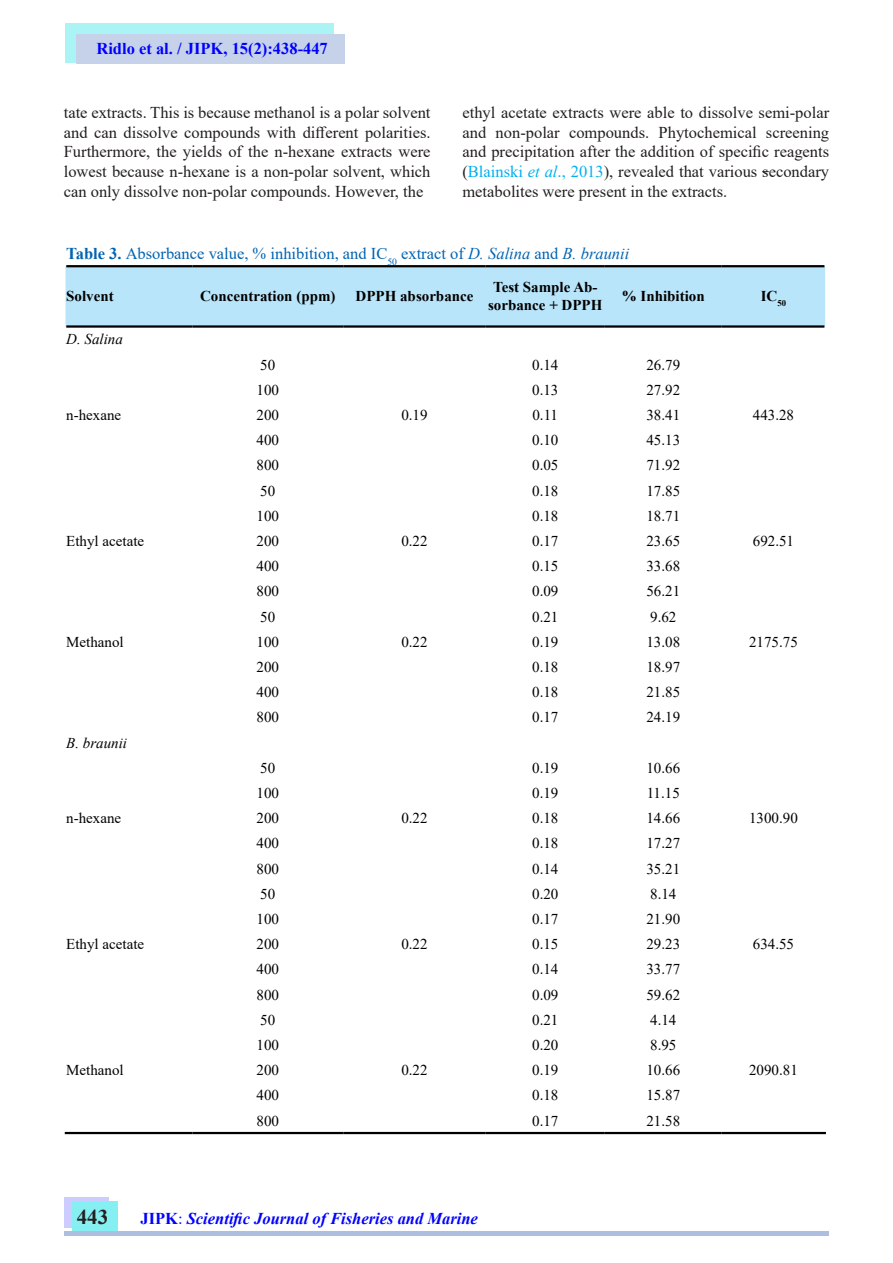
<style>
.page{position:relative;width:893px;height:1263px;background:#fff}
.page>*{position:absolute;margin:0;border:0;box-sizing:border-box;transform-origin:0 0}
.t1{font:700 21px "Times New Roman";color:#231f20}
.t2{font:16.5px/19.8px "Times New Roman";color:#231f20;text-align:justify}
.t3{font:16.5px "Times New Roman";color:#0164b2}
.t4{font:italic 700 16.5px "Times New Roman";color:#00f}
.t5{font:700 16.5px "Times New Roman";color:#00f}
.t6{font:15px "Times New Roman";color:#000}
.t7{font:700 15px/18px "Times New Roman";color:#000;text-align:center}
.t8{font:italic 15px "Times New Roman";color:#000}
.s1{color:#00b0f0}
.s2{font-style:italic;color:#00b0f0}
.s3{font-weight:700}
.s4{font-style:italic}
.s5{font-style:normal}
.s6{font-weight:400;font-style:normal}
</style>
<div class="page">
<div style="left:65px;top:23px;width:268px;height:40px;background:#aaf4f6"></div>
<div style="left:76px;top:35px;width:268px;height:29px;background:#c6d2ea"></div>
<div style="left:64px;top:1197px;width:45px;height:30px;background:#ccf"></div>
<div style="left:73px;top:1201px;width:45px;height:29px;background:#86eff1"></div>
<div style="left:64px;top:1231px;width:765px;height:5px;background:#adbee1"></div>
<div style="left:66px;top:266px;width:759px;height:60px;background:#b9e5fa"></div>
<hr style="left:66px;top:265px;width:126px;height:2px;background:#000">
<hr style="left:192px;top:265px;width:151px;height:2px;background:#000">
<hr style="left:343px;top:265px;width:143px;height:2px;background:#000">
<hr style="left:486px;top:265px;width:119px;height:2px;background:#000">
<hr style="left:605px;top:265px;width:117px;height:2px;background:#000">
<hr style="left:722px;top:265px;width:102px;height:2px;background:#000">
<hr style="left:66px;top:325px;width:126px;height:3px;background:#000">
<hr style="left:192px;top:325px;width:151px;height:3px;background:#000">
<hr style="left:343px;top:325px;width:143px;height:3px;background:#000">
<hr style="left:486px;top:325px;width:119px;height:3px;background:#000">
<hr style="left:605px;top:325px;width:117px;height:3px;background:#000">
<hr style="left:722px;top:325px;width:102px;height:3px;background:#000">
<hr style="left:65px;top:1132px;width:127px;height:2px;background:#000">
<hr style="left:192px;top:1132px;width:151px;height:2px;background:#000">
<hr style="left:343px;top:1132px;width:143px;height:2px;background:#000">
<hr style="left:486px;top:1132px;width:119px;height:2px;background:#000">
<hr style="left:605px;top:1132px;width:117px;height:2px;background:#000">
<hr style="left:722px;top:1132px;width:104px;height:2px;background:#000">
<p class="t5" style="left:96px;top:37px;width:233px">Ridlo et al. / JIPK, 15(2):438-447</p>
<p class="t2" style="left:64px;top:102px;width:368px">tate extracts. This is because methanol is a polar solvent and can dissolve compounds with different polarities.<br>Furthermore, the yields of the n-hexane extracts were lowest because n-hexane is a non-polar solvent, which can only dissolve non-polar compounds. However, the</p>
<p class="t2" style="left:462px;top:102px;width:368px">ethyl acetate extracts were able to dissolve semi-polar and non-polar compounds. Phytochemical screening and precipitation after the addition of specific reagents (<span class="s1">Blainski</span> <span class="s2">et al</span><span class="s1">., 2013</span>), revealed that various secondary metabolites were present in the extracts.</p>
<p class="t3" style="left:66px;top:242px;width:565px"><span class="s3">Table 3.</span> Absorbance value, % inhibition, and IC<sub>50</sub> extract of <span class="s4">D. Salina</span> and <span class="s4">B. braunii</span></p>
<p class="t7" style="left:66px;top:287px;width:49px">Solvent</p>
<p class="t7" style="left:200px;top:287px;width:137px">Concentration (ppm)</p>
<p class="t7" style="left:356px;top:287px;width:119px">DPPH absorbance</p>
<p class="t7" style="left:488px;top:278px;width:116px">Test Sample Ab&shy;sorbance + DPPH</p>
<p class="t7" style="left:622px;top:287px;width:84px">% Inhibition</p>
<p class="t7" style="left:761px;top:287px;width:27px">IC<sub>50</sub></p>
<p class="t8" style="left:66px;top:329px;width:58px">D. Salina</p>
<p class="t6" style="left:260px;top:354px;width:16px">50</p>
<p class="t6" style="left:532px;top:354px;width:28px">0.14</p>
<p class="t6" style="left:646px;top:354px;width:35px">26.79</p>
<p class="t6" style="left:257px;top:379px;width:24px">100</p>
<p class="t6" style="left:532px;top:379px;width:28px">0.13</p>
<p class="t6" style="left:646px;top:379px;width:35px">27.92</p>
<p class="t6" style="left:66px;top:404px;width:56px">n-hexane</p>
<p class="t6" style="left:257px;top:404px;width:24px">200</p>
<p class="t6" style="left:401px;top:404px;width:28px">0.19</p>
<p class="t6" style="left:532px;top:404px;width:27px">0.11</p>
<p class="t6" style="left:646px;top:404px;width:35px">38.41</p>
<p class="t6" style="left:753px;top:404px;width:43px">443.28</p>
<p class="t6" style="left:257px;top:429px;width:24px">400</p>
<p class="t6" style="left:532px;top:429px;width:28px">0.10</p>
<p class="t6" style="left:646px;top:429px;width:35px">45.13</p>
<p class="t6" style="left:257px;top:455px;width:24px">800</p>
<p class="t6" style="left:532px;top:455px;width:28px">0.05</p>
<p class="t6" style="left:646px;top:455px;width:35px">71.92</p>
<p class="t6" style="left:260px;top:480px;width:16px">50</p>
<p class="t6" style="left:532px;top:480px;width:28px">0.18</p>
<p class="t6" style="left:646px;top:480px;width:35px">17.85</p>
<p class="t6" style="left:257px;top:505px;width:24px">100</p>
<p class="t6" style="left:532px;top:505px;width:28px">0.18</p>
<p class="t6" style="left:646px;top:505px;width:35px">18.71</p>
<p class="t6" style="left:66px;top:530px;width:79px">Ethyl acetate</p>
<p class="t6" style="left:257px;top:530px;width:24px">200</p>
<p class="t6" style="left:401px;top:530px;width:28px">0.22</p>
<p class="t6" style="left:532px;top:530px;width:28px">0.17</p>
<p class="t6" style="left:646px;top:530px;width:35px">23.65</p>
<p class="t6" style="left:753px;top:530px;width:43px">692.51</p>
<p class="t6" style="left:257px;top:555px;width:24px">400</p>
<p class="t6" style="left:532px;top:555px;width:28px">0.15</p>
<p class="t6" style="left:646px;top:555px;width:35px">33.68</p>
<p class="t6" style="left:257px;top:581px;width:24px">800</p>
<p class="t6" style="left:532px;top:581px;width:28px">0.09</p>
<p class="t6" style="left:646px;top:581px;width:35px">56.21</p>
<p class="t6" style="left:260px;top:606px;width:16px">50</p>
<p class="t6" style="left:532px;top:606px;width:28px">0.21</p>
<p class="t6" style="left:650px;top:606px;width:28px">9.62</p>
<p class="t6" style="left:66px;top:631px;width:59px">Methanol</p>
<p class="t6" style="left:257px;top:631px;width:24px">100</p>
<p class="t6" style="left:401px;top:631px;width:28px">0.22</p>
<p class="t6" style="left:532px;top:631px;width:28px">0.19</p>
<p class="t6" style="left:646px;top:631px;width:35px">13.08</p>
<p class="t6" style="left:749px;top:631px;width:50px">2175.75</p>
<p class="t6" style="left:257px;top:656px;width:24px">200</p>
<p class="t6" style="left:532px;top:656px;width:28px">0.18</p>
<p class="t6" style="left:646px;top:656px;width:35px">18.97</p>
<p class="t6" style="left:257px;top:681px;width:24px">400</p>
<p class="t6" style="left:532px;top:681px;width:28px">0.18</p>
<p class="t6" style="left:646px;top:681px;width:35px">21.85</p>
<p class="t6" style="left:257px;top:707px;width:24px">800</p>
<p class="t6" style="left:532px;top:707px;width:28px">0.17</p>
<p class="t6" style="left:646px;top:707px;width:35px">24.19</p>
<p class="t8" style="left:66px;top:732px;width:62px">B. braunii</p>
<p class="t6" style="left:260px;top:757px;width:16px">50</p>
<p class="t6" style="left:532px;top:757px;width:28px">0.19</p>
<p class="t6" style="left:646px;top:757px;width:35px">10.66</p>
<p class="t6" style="left:257px;top:782px;width:24px">100</p>
<p class="t6" style="left:532px;top:782px;width:28px">0.19</p>
<p class="t6" style="left:647px;top:782px;width:35px">11.15</p>
<p class="t6" style="left:66px;top:807px;width:56px">n-hexane</p>
<p class="t6" style="left:257px;top:807px;width:24px">200</p>
<p class="t6" style="left:401px;top:807px;width:28px">0.22</p>
<p class="t6" style="left:532px;top:807px;width:28px">0.18</p>
<p class="t6" style="left:646px;top:807px;width:35px">14.66</p>
<p class="t6" style="left:749px;top:807px;width:50px">1300.90</p>
<p class="t6" style="left:257px;top:833px;width:24px">400</p>
<p class="t6" style="left:532px;top:833px;width:28px">0.18</p>
<p class="t6" style="left:646px;top:833px;width:35px">17.27</p>
<p class="t6" style="left:257px;top:858px;width:24px">800</p>
<p class="t6" style="left:532px;top:858px;width:28px">0.14</p>
<p class="t6" style="left:646px;top:858px;width:35px">35.21</p>
<p class="t6" style="left:260px;top:883px;width:16px">50</p>
<p class="t6" style="left:532px;top:883px;width:28px">0.20</p>
<p class="t6" style="left:650px;top:883px;width:28px">8.14</p>
<p class="t6" style="left:257px;top:908px;width:24px">100</p>
<p class="t6" style="left:532px;top:908px;width:28px">0.17</p>
<p class="t6" style="left:646px;top:908px;width:35px">21.90</p>
<p class="t6" style="left:66px;top:933px;width:79px">Ethyl acetate</p>
<p class="t6" style="left:257px;top:933px;width:24px">200</p>
<p class="t6" style="left:401px;top:933px;width:28px">0.22</p>
<p class="t6" style="left:532px;top:933px;width:28px">0.15</p>
<p class="t6" style="left:646px;top:933px;width:35px">29.23</p>
<p class="t6" style="left:753px;top:933px;width:43px">634.55</p>
<p class="t6" style="left:257px;top:959px;width:24px">400</p>
<p class="t6" style="left:532px;top:959px;width:28px">0.14</p>
<p class="t6" style="left:646px;top:959px;width:35px">33.77</p>
<p class="t6" style="left:257px;top:984px;width:24px">800</p>
<p class="t6" style="left:532px;top:984px;width:28px">0.09</p>
<p class="t6" style="left:646px;top:984px;width:35px">59.62</p>
<p class="t6" style="left:260px;top:1009px;width:16px">50</p>
<p class="t6" style="left:532px;top:1009px;width:28px">0.21</p>
<p class="t6" style="left:650px;top:1009px;width:28px">4.14</p>
<p class="t6" style="left:257px;top:1034px;width:24px">100</p>
<p class="t6" style="left:532px;top:1034px;width:28px">0.20</p>
<p class="t6" style="left:650px;top:1034px;width:28px">8.95</p>
<p class="t6" style="left:66px;top:1059px;width:59px">Methanol</p>
<p class="t6" style="left:257px;top:1059px;width:24px">200</p>
<p class="t6" style="left:401px;top:1059px;width:28px">0.22</p>
<p class="t6" style="left:532px;top:1059px;width:28px">0.19</p>
<p class="t6" style="left:646px;top:1059px;width:35px">10.66</p>
<p class="t6" style="left:749px;top:1059px;width:50px">2090.81</p>
<p class="t6" style="left:257px;top:1085px;width:24px">400</p>
<p class="t6" style="left:532px;top:1085px;width:28px">0.18</p>
<p class="t6" style="left:646px;top:1085px;width:35px">15.87</p>
<p class="t6" style="left:257px;top:1110px;width:24px">800</p>
<p class="t6" style="left:532px;top:1110px;width:28px">0.17</p>
<p class="t6" style="left:646px;top:1110px;width:35px">21.58</p>
<p class="t1" style="left:77px;top:1202px;width:33px">443</p>
<p class="t4" style="left:141px;top:1207px;width:339px"><span class="s5">JIPK</span><span class="s6">:</span> Scientific Journal of Fisheries and Marine</p>
</div>
